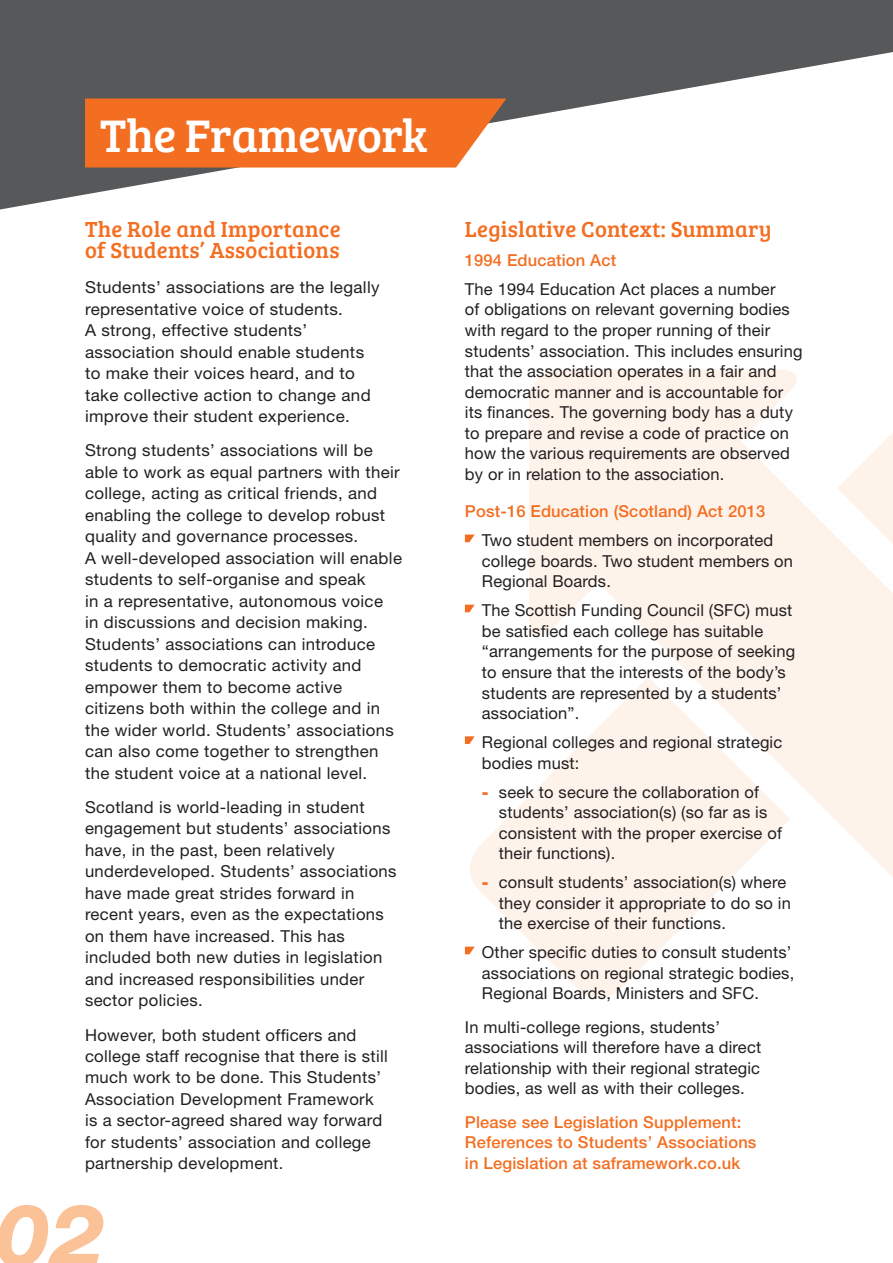
<style>
.page{position:relative;width:893px;height:1263px;background:#fff}
.page>*{position:absolute;margin:0;border:0;box-sizing:border-box;transform-origin:0 0}
.t1{font:italic 800 87px "Helvetica Neue";color:#fbc197}
.t2{font:47.25px "Bree Serif";letter-spacing:-.01em;color:#fff}
.t3{font:22.5px/21.5px "Bree Serif";letter-spacing:.01em;color:#f36e21}
.t4{font:16.5px/21.5px "Helvetica Neue";letter-spacing:.02em;color:#231f20}
.t5{font:500 16.5px/20.9px "Helvetica Neue";letter-spacing:.01em;color:#f36e21}
.s1{font-weight:900;color:#f36e21}
</style>
<div class="page">
<svg style="left:464px;top:535px;width:65px;height:420px"></svg>
<svg style="left:529px;top:369px;width:364px;height:629px;fill:#fef3ea"></svg>
<svg style="left:0;top:0;width:893px;height:209px;fill:#57585a"></svg>
<svg style="left:465px;top:534px;width:10px;height:8px"></svg>
<svg style="left:465px;top:605px;width:10px;height:7px"></svg>
<svg style="left:465px;top:736px;width:10px;height:8px"></svg>
<svg style="left:465px;top:947px;width:10px;height:7px"></svg>
<svg style="left:85px;top:98px;width:421px;height:70px;background:#f1752e"></svg>
<h2 class="t2" style="left:100px;top:102px;width:329px">The Framework</h2>
<h3 class="t3" style="left:85px;top:217px;width:257px">The Role and Importance of Students’ Associations</h3>
<p class="t4" style="left:85px;top:276px;width:296px">Students’ associations are the legally representative voice of students.<br>A strong, effective students’ association should enable students to make their voices heard, and to take collective action to change and improve their student experience.</p>
<p class="t4" style="left:85px;top:439px;width:318px">Strong students’ associations will be able to work as equal partners with their college, acting as critical friends, and enabling the college to develop robust quality and governance processes.<br>A well-developed association will enable students to self-organise and speak<br>in a representative, autonomous voice<br>in discussions and decision making.<br>Students’ associations can introduce students to democratic activity and empower them to become active citizens both within the college and in the wider world. Students’ associations can also come together to strengthen the student voice at a national level.</p>
<p class="t4" style="left:85px;top:796px;width:313px">Scotland is world-leading in student engagement but students’ associations have, in the past, been relatively underdeveloped. Students’ associations have made great strides forward in recent years, even as the expectations on them have increased. This has included both new duties in legislation and increased responsibilities under sector policies.</p>
<p class="t4" style="left:85px;top:1024px;width:304px">However, both student officers and college staff recognise that there is still much work to be done. This Students’ Association Development Framework is a sector-agreed shared way forward for students’ association and college partnership development.</p>
<h1 class="t1" style="left:-5px;top:1183px;width:111px">02</h1>
<h3 class="t3" style="left:465px;top:217px;width:308px">Legislative Context: Summary</h3>
<p class="t5" style="left:465px;top:249px;width:153px">1994 Education Act</p>
<p class="t4" style="left:465px;top:279px;width:339px;line-height:20.5px">The 1994 Education Act places a number<br>of obligations on relevant governing bodies with regard to the proper running of their students’ association. This includes ensuring that the association operates in a fair and democratic manner and is accountable for its finances. The governing body has a duty to prepare and revise a code of practice on how the various requirements are observed by or in relation to the association.</p>
<p class="t5" style="left:465px;top:501px;width:302px">Post-16 Education (Scotland) Act 2013</p>
<p class="t4" style="left:482px;top:530px;width:313px;line-height:20.5px">Two student members on incorporated college boards. Two student members on<br>Regional Boards.</p>
<p class="t4" style="left:482px;top:600px;width:315px;line-height:20.5px">The Scottish Funding Council (SFC) must be satisfied each college has suitable “arrangements for the purpose of seeking to ensure that the interests of the body’s students are represented by a students’ association”.</p>
<p class="t4" style="left:482px;top:732px;width:302px;line-height:20.5px">Regional colleges and regional strategic bodies must:</p>
<p class="t4" style="left:499px;top:781px;width:284px;line-height:20.5px;text-indent:-17px"><span class="s1">-</span> seek to secure the collaboration of students’ association(s) (so far as is consistent with the proper exercise of their functions).</p>
<p class="t4" style="left:499px;top:872px;width:293px;line-height:20.5px;text-indent:-17px"><span class="s1">-</span> consult students’ association(s) where they consider it appropriate to do so in the exercise of their functions.</p>
<p class="t4" style="left:482px;top:942px;width:314px;line-height:20.5px">Other specific duties to consult students’ associations on regional strategic bodies,<br>Regional Boards, Ministers and SFC.</p>
<p class="t4" style="left:465px;top:1016px;width:298px;line-height:20.5px">In multi-college regions, students’ associations will therefore have a direct relationship with their regional strategic bodies, as well as with their colleges.</p>
<p class="t5" style="left:465px;top:1111px;width:293px">Please see Legislation Supplement:<br>References to Students’ Associations in Legislation at saframework.co.uk</p>
</div>
